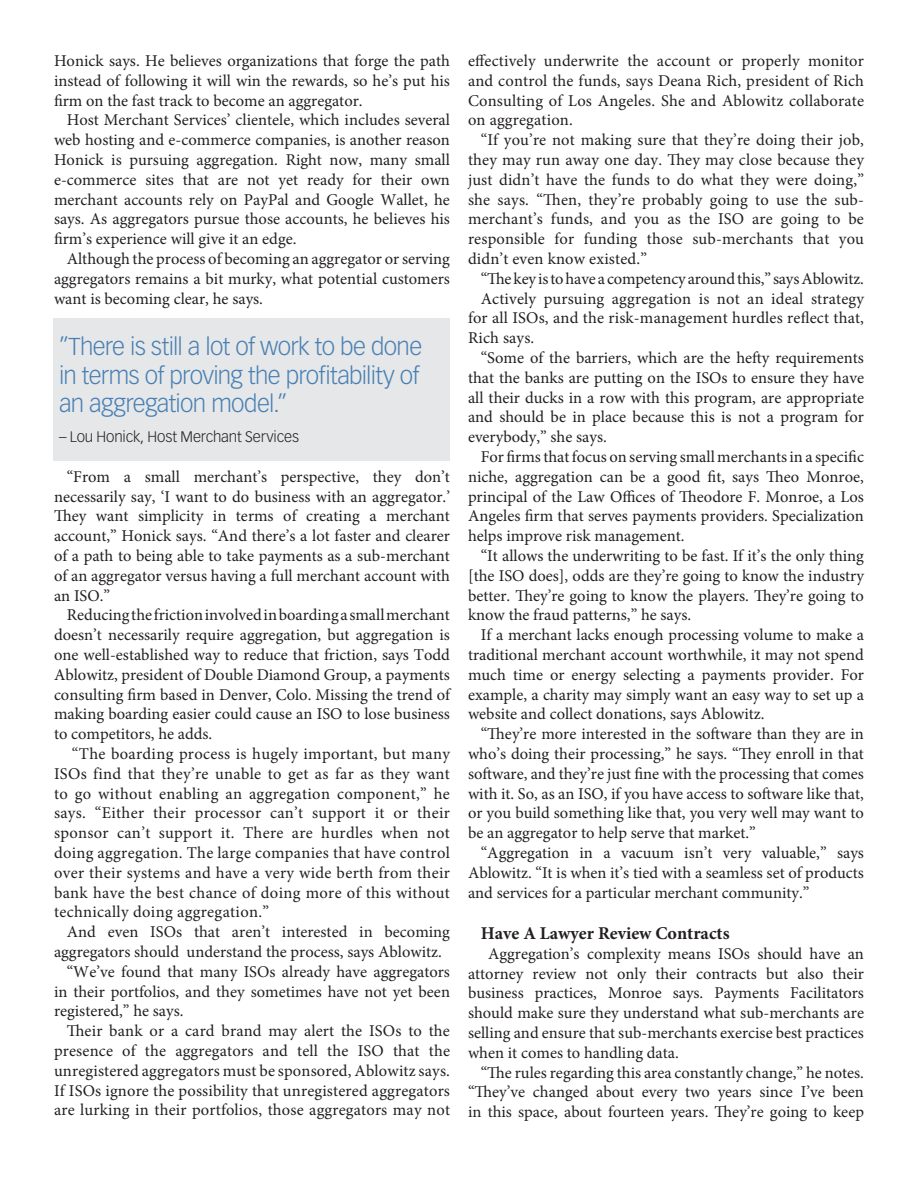
<style>
.page{position:relative;width:918px;height:1188px;background:#fff}
.page>*{position:absolute;margin:0;border:0;box-sizing:border-box;transform-origin:0 0}
.t1{font:300 24px/28.5px "Vectora LT Std";letter-spacing:-.03em;color:#4880b3;text-align:justify}
.t2{font:700 18px "Minion Pro";color:#231f20}
.t3{font:16.5px/19.8px "Minion Pro";color:#231f20;text-align:justify}
.t4{font:300 15px "Vectora LT Std";letter-spacing:-.01em;color:#231f20}
</style>
<div class="page">
<div style="left:54px;top:318px;width:396px;height:143px;background:#e6e7e9"></div>
<p class="t3" style="left:54px;top:51px;width:398px">Honick says. He believes organizations that forge the path instead of following it will win the rewards, so he’s put his firm on the fast track to become an aggregator.</p>
<p class="t3" style="left:54px;top:110px;width:398px;text-indent:13px">Host Merchant Services’ clientele, which includes several web hosting and e-commerce companies, is another reason Honick is pursuing aggregation. Right now, many small e-commerce sites that are not yet ready for their own merchant accounts rely on PayPal and Google Wallet, he says. As aggregators pursue those accounts, he believes his firm’s experience will give it an edge.</p>
<p class="t3" style="left:54px;top:249px;width:398px;text-indent:13px">Although the process of becoming an aggregator or serving aggregators remains a bit murky, what potential customers want is becoming clear, he says.</p>
<h1 class="t1" style="left:59px;top:333px;width:365px">”There is still a lot of work to be done in terms of proving the profitability of an aggregation model.”</h1>
<p class="t4" style="left:59px;top:428px;width:242px">– Lou Honick, Host Merchant Services</p>
<p class="t3" style="left:54px;top:467px;width:398px;text-indent:13px">“From a small merchant’s perspective, they don’t necessarily say, ‘I want to do business with an aggregator.’ They want simplicity in terms of creating a merchant account,” Honick says. “And there’s a lot faster and clearer of a path to being able to take payments as a sub-merchant of an aggregator versus having a full merchant account with an ISO.”</p>
<p class="t3" style="left:54px;top:605px;width:398px;text-indent:13px">Reducing the friction involved in boarding a small merchant doesn’t necessarily require aggregation, but aggregation is one well-established way to reduce that friction, says Todd Ablowitz, president of Double Diamond Group, a payments consulting firm based in Denver, Colo. Missing the trend of making boarding easier could cause an ISO to lose business to competitors, he adds.</p>
<p class="t3" style="left:54px;top:744px;width:398px;text-indent:18px">“The boarding process is hugely important, but many ISOs find that they’re unable to get as far as they want to go without enabling an aggregation component,” he says. “Either their processor can’t support it or their sponsor can’t support it. There are hurdles when not doing aggregation. The large companies that have control over their systems and have a very wide berth from their bank have the best chance of doing more of this without technically doing aggregation.”</p>
<p class="t3" style="left:67px;top:922px;width:385px">And even ISOs that aren’t interested in becoming</p>
<p class="t3" style="left:54px;top:942px;width:389px">aggregators should understand the process, says Ablowitz.</p>
<p class="t3" style="left:67px;top:962px;width:385px">“We’ve found that many ISOs already have aggregators</p>
<p class="t3" style="left:54px;top:982px;width:398px">in their portfolios, and they sometimes have not yet been</p>
<p class="t3" style="left:54px;top:1001px;width:131px">registered,” he says.</p>
<p class="t3" style="left:67px;top:1021px;width:385px">Their bank or a card brand may alert the ISOs to the</p>
<p class="t3" style="left:54px;top:1041px;width:398px">presence of the aggregators and tell the ISO that the</p>
<p class="t3" style="left:54px;top:1061px;width:398px">unregistered aggregators must be sponsored, Ablowitz says.</p>
<p class="t3" style="left:54px;top:1081px;width:398px">If ISOs ignore the possibility that unregistered aggregators</p>
<p class="t3" style="left:54px;top:1100px;width:398px">are lurking in their portfolios, those aggregators may not</p>
<p class="t3" style="left:468px;top:51px;width:398px">effectively underwrite the account or properly monitor and control the funds, says Deana Rich, president of Rich Consulting of Los Angeles. She and Ablowitz collaborate on aggregation.</p>
<p class="t3" style="left:468px;top:130px;width:398px;text-indent:13px">“If you’re not making sure that they’re doing their job, they may run away one day. They may close because they just didn’t have the funds to do what they were doing,” she says. “Then, they’re probably going to use the sub&shy;merchant’s funds, and you as the ISO are going to be responsible for funding those sub-merchants that you didn’t even know existed.”</p>
<p class="t3" style="left:481px;top:269px;width:385px">“The key is to have a competency around this,” says Ablowitz.</p>
<p class="t3" style="left:481px;top:289px;width:385px">Actively pursuing aggregation is not an ideal strategy</p>
<p class="t3" style="left:468px;top:308px;width:398px">for all ISOs, and the risk-management hurdles reflect that,</p>
<p class="t3" style="left:468px;top:328px;width:68px">Rich says.</p>
<p class="t3" style="left:481px;top:348px;width:385px">“Some of the barriers, which are the hefty requirements</p>
<p class="t3" style="left:468px;top:368px;width:398px">that the banks are putting on the ISOs to ensure they have</p>
<p class="t3" style="left:468px;top:388px;width:398px">all their ducks in a row with this program, are appropriate</p>
<p class="t3" style="left:468px;top:407px;width:398px">and should be in place because this is not a program for</p>
<p class="t3" style="left:468px;top:427px;width:140px">everybody,” she says.</p>
<p class="t3" style="left:481px;top:447px;width:385px">For firms that focus on serving small merchants in a specific</p>
<p class="t3" style="left:468px;top:467px;width:397px">niche, aggregation can be a good fit, says Theo Monroe,</p>
<p class="t3" style="left:468px;top:487px;width:397px">principal of the Law Offices of Theodore F. Monroe, a Los</p>
<p class="t3" style="left:468px;top:506px;width:398px">Angeles firm that serves payments providers. Specialization</p>
<p class="t3" style="left:468px;top:526px;width:218px">helps improve risk management.</p>
<p class="t3" style="left:481px;top:546px;width:385px">“It allows the underwriting to be fast. If it’s the only thing</p>
<p class="t3" style="left:468px;top:566px;width:397px">[the ISO does], odds are they’re going to know the industry</p>
<p class="t3" style="left:468px;top:586px;width:397px">better. They’re going to know the players. They’re going to</p>
<p class="t3" style="left:468px;top:605px;width:225px">know the fraud patterns,” he says.</p>
<p class="t3" style="left:481px;top:625px;width:385px">If a merchant lacks enough processing volume to make a</p>
<p class="t3" style="left:468px;top:645px;width:397px">traditional merchant account worthwhile, it may not spend</p>
<p class="t3" style="left:468px;top:665px;width:398px">much time or energy selecting a payments provider. For</p>
<p class="t3" style="left:468px;top:685px;width:398px">example, a charity may simply want an easy way to set up a</p>
<p class="t3" style="left:468px;top:704px;width:298px">website and collect donations, says Ablowitz.</p>
<p class="t3" style="left:481px;top:724px;width:385px">“They’re more interested in the software than they are in</p>
<p class="t3" style="left:468px;top:744px;width:397px">who’s doing their processing,” he says. “They enroll in that</p>
<p class="t3" style="left:468px;top:764px;width:398px">software, and they’re just fine with the processing that comes</p>
<p class="t3" style="left:468px;top:784px;width:397px">with it. So, as an ISO, if you have access to software like that,</p>
<p class="t3" style="left:468px;top:803px;width:398px">or you build something like that, you very well may want to</p>
<p class="t3" style="left:468px;top:823px;width:289px">be an aggregator to help serve that market.”</p>
<p class="t3" style="left:481px;top:843px;width:385px">“Aggregation in a vacuum isn’t very valuable,” says</p>
<p class="t3" style="left:468px;top:863px;width:398px">Ablowitz. “It is when it’s tied with a seamless set of products</p>
<p class="t3" style="left:468px;top:883px;width:343px">and services for a particular merchant community.”</p>
<p class="t2" style="left:481px;top:921px;width:250px">Have A Lawyer Review Contracts</p>
<p class="t3" style="left:468px;top:944px;width:398px;text-indent:20px">Aggregation’s complexity means ISOs should have an attorney review not only their contracts but also their business practices, Monroe says. Payments Facilitators should make sure they understand what sub-merchants are selling and ensure that sub-merchants exercise best practices when it comes to handling data.</p>
<p class="t3" style="left:468px;top:1063px;width:398px;text-indent:13px">“The rules regarding this area constantly change,” he notes. “They’ve changed about every two years since I’ve been in this space, about fourteen years. They’re going to keep</p>
</div>
